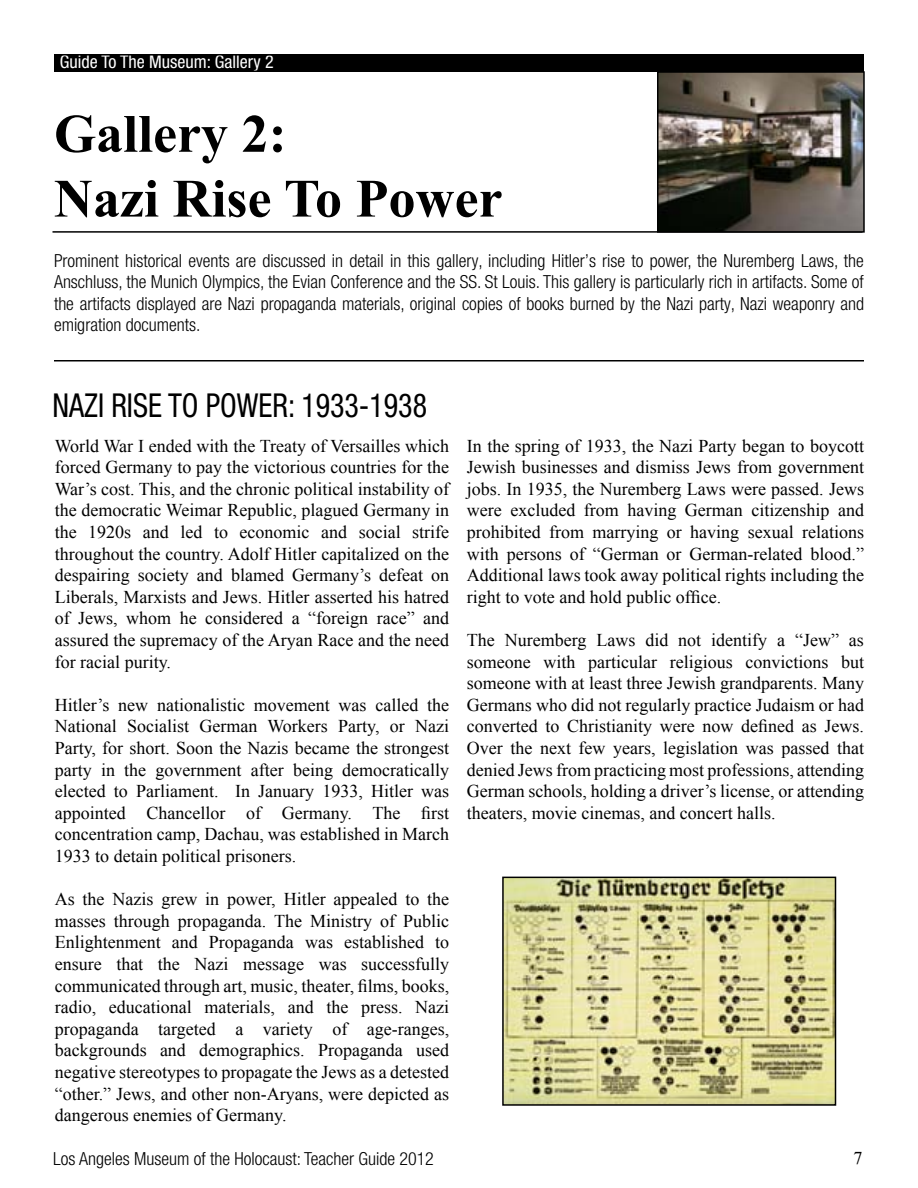
<style>
.page{position:relative;width:918px;height:1188px;background:#fff}
.page>*{position:absolute;margin:0;border:0;box-sizing:border-box;transform-origin:0 0}
.t1{font:700 54px/64.8px "Times New Roman";color:#000}
.t2{font:condensed 33px "Helvetica Neue LT Pro";color:#000;scale:.91 1}
.t3{font:18px/21.6px "Times New Roman";color:#000;text-align:justify}
.t4{font:300 condensed 18px/21.6px "Helvetica Neue LT Pro";color:#000;text-align:justify}
.t5{font:condensed 18px "Helvetica Neue LT Pro";color:#fff}
</style>
<div class="page">
<hr style="left:52px;top:231px;width:810px;height:2px;background:#000">
<div style="left:55px;top:55px;width:808px;height:16px;background:#000"></div>
<div style="left:54px;top:54px;width:810px;height:18px;border:2px solid #000"></div>
<hr style="left:54px;top:360px;width:810px;height:2px;background:#000">
<img style="left:660px;top:74px;width:202px;height:156px">
<div style="left:657px;top:71px;width:208px;height:162px;border:2px solid #000"></div>
<img style="left:505px;top:880px;width:328px;height:223px">
<div style="left:502px;top:877px;width:334px;height:229px;border:2px solid #000"></div>
<p class="t5" style="left:60px;top:51px;width:215px">Guide To The Museum: Gallery 2</p>
<h1 class="t1" style="left:54px;top:100px;width:450px">Gallery 2:<br>Nazi Rise To Power</h1>
<p class="t4" style="left:54px;top:249px;width:812px">Prominent historical events are discussed in detail in this gallery, including Hitler’s rise to power, the Nuremberg Laws, the Anschluss, the Munich Olympics, the Evian Conference and the SS. St Louis. This gallery is particularly rich in artifacts. Some of the artifacts displayed are Nazi propaganda materials, original copies of books burned by the Nazi party, Nazi weaponry and emigration documents.</p>
<h2 class="t2" style="left:52px;top:386px;width:95px">Nazi Riset</h2>
<h2 class="t2" style="left:182px;top:386px;width:271px">o Power: 1933-1938</h2>
<p class="t3" style="left:55px;top:435px;width:396px">World War I ended with the Treaty of Versailles which forced Germany to pay the victorious countries for the War’s cost. This, and the chronic political instability of the democratic Weimar Republic, plagued Germany in the 1920s and led to economic and social strife throughout the country. Adolf Hitler capitalized on the despairing society and blamed Germany’s defeat on Liberals, Marxists and Jews. Hitler asserted his hatred of Jews, whom he considered a “foreign race” and assured the supremacy of the Aryan Race and the need for racial purity.</p>
<p class="t3" style="left:55px;top:694px;width:396px">Hitler’s new nationalistic movement was called the National Socialist German Workers Party, or Nazi Party, for short. Soon the Nazis became the strongest party in the government after being democratically elected to Parliament. In January 1933, Hitler was appointed Chancellor of Germany. The first concentration camp, Dachau, was established in March 1933 to detain political prisoners.</p>
<p class="t3" style="left:55px;top:888px;width:396px">As the Nazis grew in power, Hitler appealed to the masses through propaganda. The Ministry of Public Enlightenment and Propaganda was established to ensure that the Nazi message was successfully communicated through art, music, theater, films, books, radio, educational materials, and the press. Nazi propaganda targeted a variety of age-ranges, backgrounds and demographics. Propaganda used negative stereotypes to propagate the Jews as a detested “other.” Jews, and other non-Aryans, were depicted as dangerous enemies of Germany.</p>
<p class="t3" style="left:467px;top:435px;width:399px">In the spring of 1933, the Nazi Party began to boycott Jewish businesses and dismiss Jews from government jobs. In 1935, the Nuremberg Laws were passed. Jews were excluded from having German citizenship and prohibited from marrying or having sexual relations with persons of “German or German-related blood.” Additional laws took away political rights including the right to vote and hold public office.</p>
<p class="t3" style="left:467px;top:629px;width:399px">The Nuremberg Laws did not identify a “Jew” as someone with particular religious convictions but someone with at least three Jewish grandparents. Many Germans who did not regularly practice Judaism or had converted to Christianity were now defined as Jews.<br>Over the next few years, legislation was passed that denied Jews from practicing most professions, attending German schools, holding a driver’s license, or attending theaters, movie cinemas, and concert halls.</p>
<p class="t4" style="left:53px;top:1148px;width:382px">Los Angeles Museum of the Holocaust: Teacher Guide 2012</p>
<p class="t3" style="left:853px;top:1147px;width:10px">7</p>
</div>
